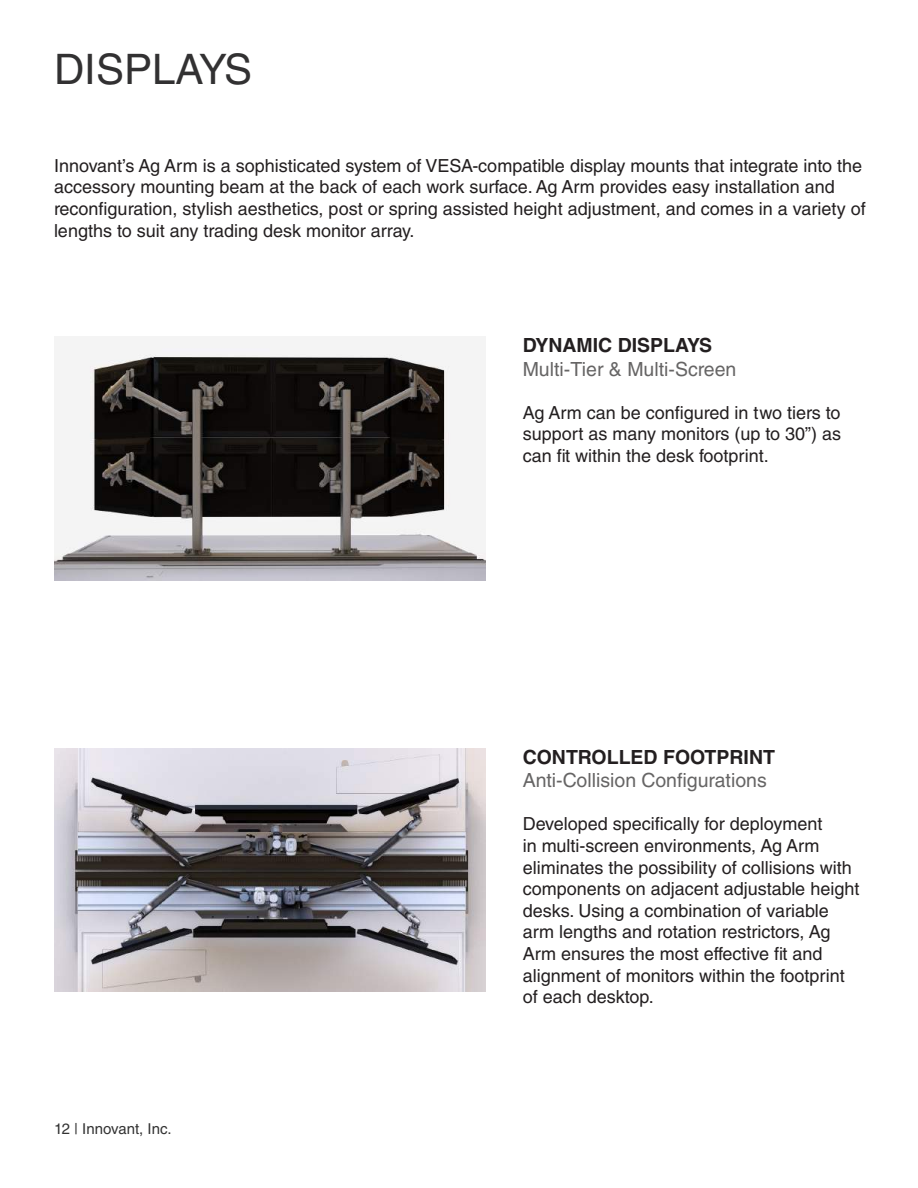
<style>
.page{position:relative;width:918px;height:1188px;background:#fff}
.page>*{position:absolute;margin:0;border:0;box-sizing:border-box;transform-origin:0 0}
.t1{font:42px "Helvetica LT Std";color:#323132}
.t2{font:19.5px "Helvetica LT Std";color:#666565}
.t3{font:700 19.5px "Helvetica LT Std";color:#231f20}
.t4{font:18px/21.6px "Helvetica LT Std";color:#231f20}
.t5{font:15px "Helvetica LT Std";color:#333}
</style>
<div class="page">
<img style="left:54px;top:337px;width:432px;height:243px">
<img style="left:54px;top:748px;width:432px;height:244px">
<h1 class="t1" style="left:54px;top:45px;width:200px">DISPLAYS</h1>
<p class="t4" style="left:54px;top:155px;width:813px">Innovant’s Ag Arm is a sophisticated system of VESA-compatible display mounts that integrate into the accessory mounting beam at the back of each work surface. Ag Arm provides easy installation and reconfiguration, stylish aesthetics, post or spring assisted height adjustment, and comes in a variety of lengths to suit any trading desk monitor array.</p>
<p class="t3" style="left:523px;top:334px;width:191px">DYNAMIC DISPLAYS</p>
<p class="t2" style="left:523px;top:358px;width:215px">Multi-Tier &amp; Multi-Screen</p>
<p class="t4" style="left:523px;top:402px;width:320px;text-align:justify">Ag Arm can be configured in two tiers to support as many monitors (up to 30”) as can fit within the desk footprint.</p>
<p class="t5" style="left:54px;top:1120px;width:119px">12 | Innovant, Inc.</p>
<p class="t3" style="left:523px;top:745px;width:254px">CONTROLLED FOOTPRINT</p>
<p class="t2" style="left:523px;top:769px;width:246px">Anti-Collision Configurations</p>
<p class="t4" style="left:523px;top:813px;width:338px">Developed specifically for deployment<br>in multi-screen environments, Ag Arm eliminates the possibility of collisions with components on adjacent adjustable height desks. Using a combination of variable arm lengths and rotation restrictors, Ag Arm ensures the most effective fit and alignment of monitors within the footprint of each desktop.</p>
</div>
